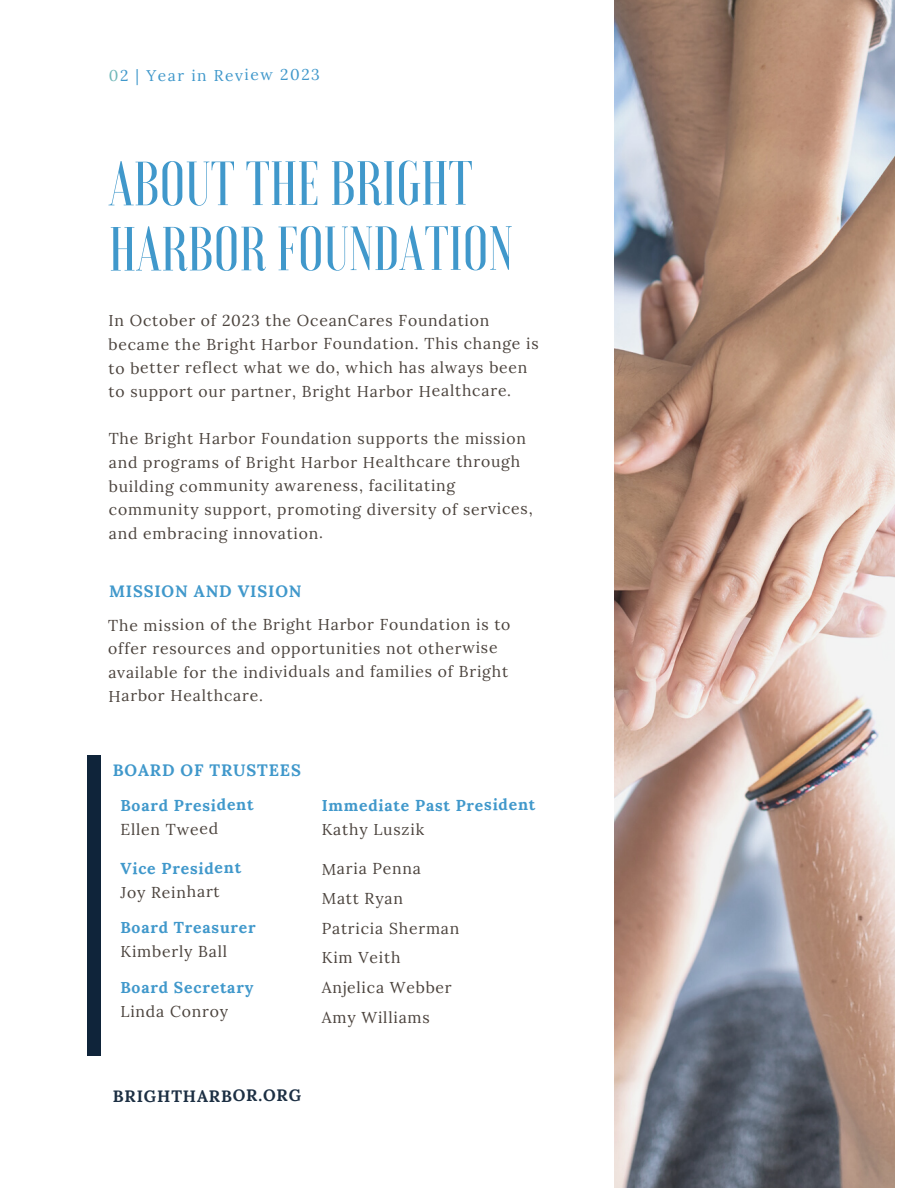
<style>
.page{position:relative;width:918px;height:1188px;background:#fff}
.page>*{position:absolute;margin:0;border:0;box-sizing:border-box;transform-origin:0 0}
.t1{font:500 62.25px/65.2px "Voga";color:#4098cb}
.t2{font:700 16.5px "Lora";letter-spacing:.045em;color:#4098cb}
.t3{font:700 16.5px "Lora";letter-spacing:.045em;color:#1c2f43}
.t4{font:15.75px/23.7px "Lora";letter-spacing:.045em;color:#4b433d}
.t5{font:700 15.75px "Lora";letter-spacing:.045em;color:#4098cb}
.t6{font:15.6px "Lora";letter-spacing:.095em;color:#4098cb}
.s1{color:#6fb7b8}
</style>
<div class="page">
<img style="left:615px;top:0;width:280px;height:1188px">
<div style="left:88px;top:756px;width:13px;height:300px;background:#0f243a"></div>
<p class="t6" style="left:109px;top:65px;width:213px"><span class="s1">0</span>2 | Year in Review 2023</p>
<p class="t1" style="left:109px;top:151px;width:406px">ABOUT THE BRIGHT<br>HARBOR FOUNDATION</p>
<p class="t4" style="left:108px;top:308px;width:432px">In October of 2023 the OceanCares Foundation became the Bright Harbor Foundation. This change is to better reflect what we do, which has always been to support our partner, Bright Harbor Healthcare.</p>
<p class="t4" style="left:109px;top:426px;width:426px">The Bright Harbor Foundation supports the mission and programs of Bright Harbor Healthcare through building community awareness, facilitating community support, promoting diversity of services, and embracing innovation.</p>
<p class="t2" style="left:109px;top:580px;width:194px">MISSION AND VISION</p>
<p class="t4" style="left:108px;top:613px;width:404px">The mission of the Bright Harbor Foundation is to offer resources and opportunities not otherwise available for the individuals and families of Bright Harbor Healthcare.</p>
<p class="t2" style="left:113px;top:760px;width:190px">BOARD OF TRUSTEES</p>
<p class="t5" style="left:120px;top:795px;width:135px">Board President</p>
<p class="t4" style="left:121px;top:817px;width:99px">Ellen Tweed</p>
<p class="t5" style="left:120px;top:858px;width:122px">Vice President</p>
<p class="t4" style="left:121px;top:880px;width:101px">Joy Reinhart</p>
<p class="t5" style="left:120px;top:917px;width:137px">Board Treasurer</p>
<p class="t4" style="left:121px;top:939px;width:108px">Kimberly Ball</p>
<p class="t5" style="left:120px;top:977px;width:134px">Board Secretary</p>
<p class="t4" style="left:121px;top:999px;width:109px">Linda Conroy</p>
<p class="t5" style="left:322px;top:795px;width:215px">Immediate Past President</p>
<p class="t4" style="left:322px;top:817px;width:104px">Kathy Luszik</p>
<p class="t4" style="left:322px;top:857px;width:101px">Maria Penna</p>
<p class="t4" style="left:322px;top:886px;width:83px">Matt Ryan</p>
<p class="t4" style="left:322px;top:916px;width:139px">Patricia Sherman</p>
<p class="t4" style="left:322px;top:946px;width:80px">Kim Veith</p>
<p class="t4" style="left:322px;top:975px;width:131px">Anjelica Webber</p>
<p class="t4" style="left:322px;top:1005px;width:109px">Amy Williams</p>
<p class="t3" style="left:113px;top:1085px;width:190px">BRIGHTHARBOR.ORG</p>
</div>
